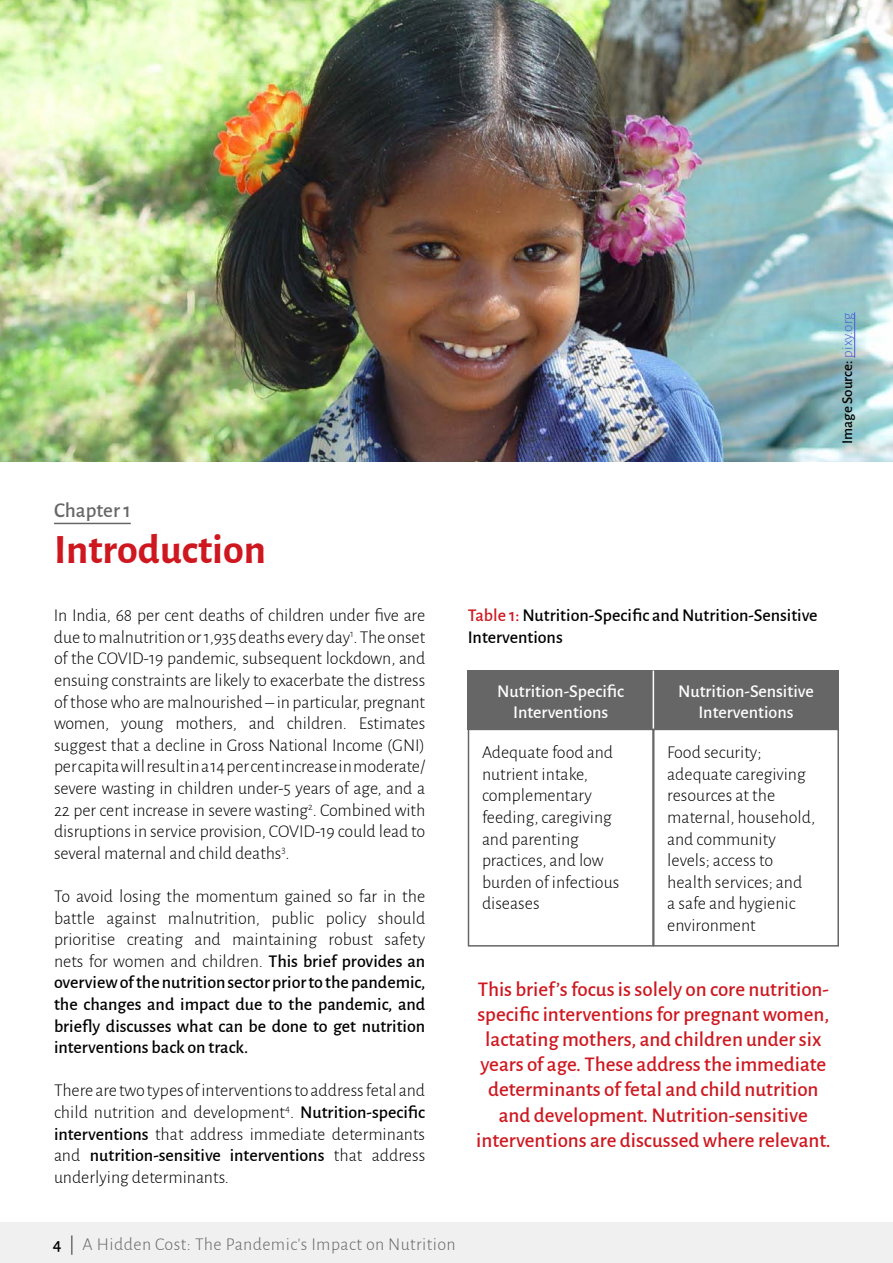
<style>
.page{position:relative;width:893px;height:1263px;background:#fff}
.page>*{position:absolute;margin:0;border:0;box-sizing:border-box;transform-origin:0 0}
.t1{font:700 42px "Alegreya Sans";color:#ce171f}
.t2{font:500 21px/25.2px "Alegreya Sans";color:#ce171f;text-align:center}
.t3{font:500 21px "Alegreya Sans";color:#666}
.t4{font:300 18px/21.6px "Alegreya Sans";color:#000;text-align:justify}
.t5{font:500 18px/21.6px "Alegreya Sans";color:#000;text-align:justify}
.t6{font:500 18px/21.6px "Alegreya Sans";color:#fff;text-align:center}
.t7{font:300 18px "Alegreya Sans";letter-spacing:.025em;color:#666}
.t8{font:500 15px "Alegreya Sans";color:#000}
.s1{font-weight:300;color:#4f5cd6}
.s2{font-weight:300}
.s3{font-weight:500}
.s4{color:#ce171f}
.s5{font-weight:500;color:#000}
.s6{color:#000}
</style>
<div class="page">
<div style="left:0;top:1222px;width:893px;height:41px;background:#f0f0f0"></div>
<hr style="left:54px;top:523px;width:77px;height:1px;background:#666">
<div style="left:468px;top:670px;width:371px;height:60px;background:#666"></div>
<hr style="left:653px;top:670px;width:1px;height:60px;background:#fff">
<div style="left:468px;top:729px;width:186px;height:217px;border:2px solid #666"></div>
<div style="left:653px;top:729px;width:186px;height:217px;border:2px solid #666"></div>
<img style="left:0;top:0;width:893px;height:462px">
<hr style="left:854px;top:312px;width:1px;height:46px;background:#4f5cd6">
<p class="t8" style="left:837px;top:444px;width:133px;rotate:-90deg">Image Source: <span class="s1">pixy.org</span></p>
<p class="t3" style="left:54px;top:495px;width:78px">Chapter 1</p>
<h1 class="t1" style="left:54px;top:519px;width:213px">Introduction</h1>
<p class="t4" style="left:54px;top:604px;width:373px">In India, 68 per cent deaths of children under five are due to malnutrition or 1,935 deaths every day<sup>1</sup>. The onset of the COVID-19 pandemic, subsequent lockdown, and ensuing constraints are likely to exacerbate the distress of those who are malnourished – in particular, pregnant women, young mothers, and children. Estimates suggest that a decline in Gross National Income (GNI) per capita will result in a 14 per cent increase in moderate/ severe wasting in children under-5 years of age, and a 22 per cent increase in severe wasting<sup>2</sup>. Combined with disruptions in service provision, COVID-19 could lead to several maternal and child deaths<sup>3</sup>.</p>
<p class="t5" style="left:54px;top:884px;width:373px"><span class="s2">To avoid losing the momentum gained so far in the battle against malnutrition, public policy should prioritise creating and maintaining robust safety nets for women and children.</span> This brief provides an overview of the nutrition sector prior to the pandemic, the changes and impact due to the pandemic, and briefly discusses what can be done to get nutrition interventions back on track.</p>
<p class="t4" style="left:54px;top:1079px;width:373px">There are two types of interventions to address fetal and child nutrition and development<sup>4</sup>. <span class="s3">Nutrition-specific interventions</span> that address immediate determinants and <span class="s3">nutrition-sensitive interventions</span> that address underlying determinants.</p>
<p class="t5" style="left:468px;top:603px;width:351px"><span class="s4">Table 1:</span> Nutrition-Specific and Nutrition-Sensitive<br>Interventions</p>
<p class="t6" style="left:497px;top:679px;width:128px">Nutrition-Specific<br>Interventions</p>
<p class="t6" style="left:678px;top:679px;width:137px">Nutrition-Sensitive<br>Interventions</p>
<p class="t4" style="left:482px;top:741px;width:139px;text-align:left">Adequate food and nutrient intake, complementary feeding, caregiving and parenting practices, and low burden of infectious diseases</p>
<p class="t4" style="left:667px;top:741px;width:149px;text-align:left">Food security; adequate caregiving resources at the maternal, household, and community levels; access to health services; and<br>a safe and hygienic environment</p>
<p class="t2" style="left:476px;top:975px;width:356px">This brief’s focus is solely on core nutrition&shy;specific interventions for pregnant women, lactating mothers, and children under six years of age. These address the immediate determinants of fetal and child nutrition and development. Nutrition-sensitive interventions are discussed where relevant.</p>
<p class="t7" style="left:53px;top:1232px;width:404px"><span class="s5">4</span> <span class="s6">|</span> A Hidden Cost: The Pandemic's Impact on Nutrition</p>
</div>
